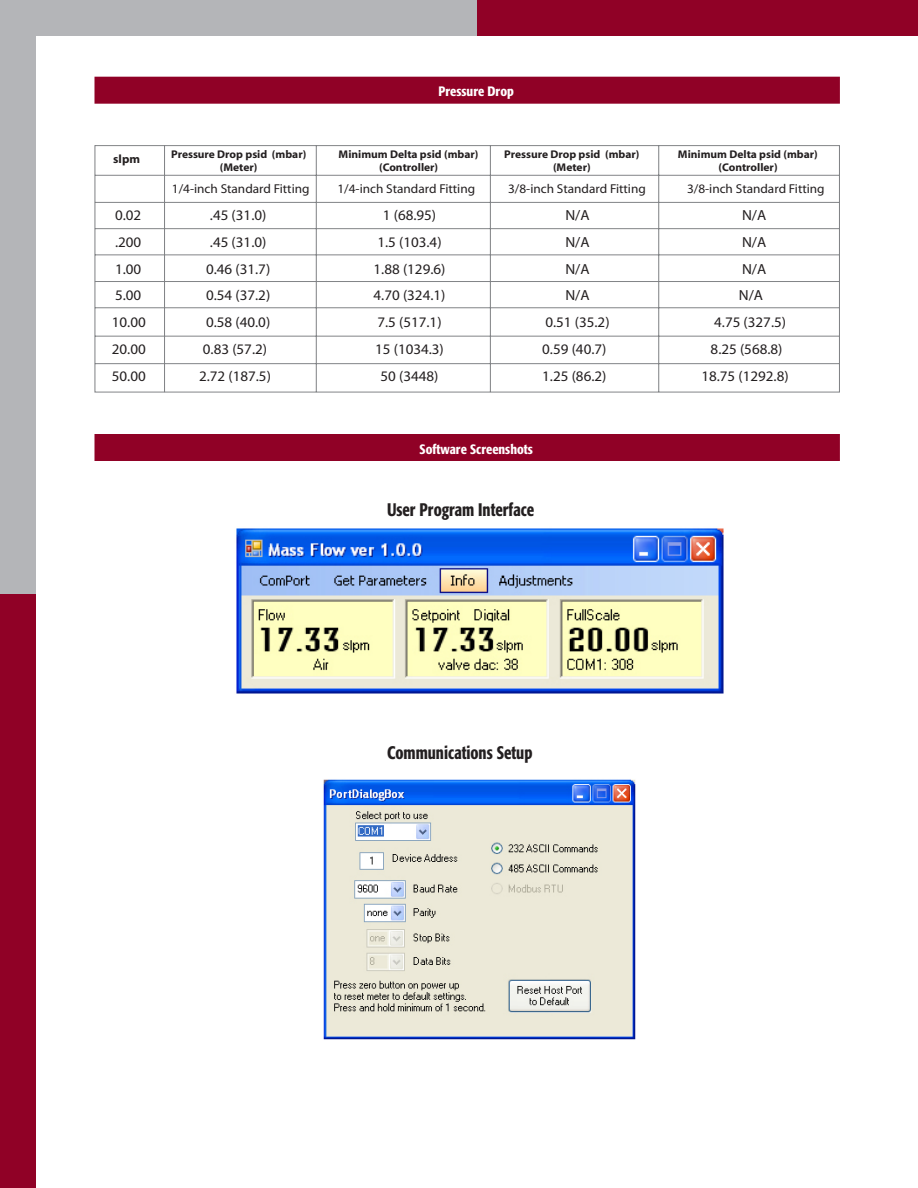
<style>
.page{position:relative;width:918px;height:1188px;background:#fff}
.page>*{position:absolute;margin:0;border:0;box-sizing:border-box;transform-origin:0 0}
._2a_-_Spec_Head{font:500 condensed 18px "Formata";color:#231f20;scale:.9 1}
.t1{font:14.55px/26.7px "Myriad";color:#231f20;text-align:center}
._1c_-_Box_Heads{font:500 condensed 13.5px "Formata";color:#fff}
.t2{font:12.9px "Myriad";color:#231f20}
.t3{font:700 12px "Myriad";color:#231f20}
.t4{font:700 11.25px/13.4px "Myriad";color:#231f20;text-align:center}
</style>
<div class="page">
<div style="left:0;top:0;width:36px;height:594px;background:#b4b5b8"></div>
<div style="left:0;top:594px;width:36px;height:594px;background:#900126"></div>
<div style="left:459px;top:0;width:459px;height:36px;background:#900126"></div>
<div style="left:0;top:0;width:477px;height:36px;background:#b4b5b8"></div>
<img style="left:323px;top:779px;width:313px;height:261px">
<img style="left:236px;top:528px;width:488px;height:166px">
<svg style="left:95px;top:145px;width:745px;height:248px"></svg>
<div style="left:95px;top:77px;width:744px;height:26px;background:#900126"></div>
<div style="left:94px;top:77px;width:746px;height:27px;border:2px solid #900126"></div>
<div style="left:95px;top:435px;width:744px;height:25px;background:#900126"></div>
<div style="left:94px;top:434px;width:746px;height:27px;border:2px solid #900126"></div>
<p class="t3" style="left:113px;top:153px;width:28px">slpm</p>
<p class="t1" style="left:112px;top:203px;width:35px;text-align:left">0.02 .200<br>1.00<br>5.00<br>10.00</p>
<p class="t4" style="left:171px;top:148px;width:137px">Pressure Drop psid (mbar) (Meter)</p>
<p class="_1c_-_Box_Heads" style="left:438px;top:83px;width:77px">Pressure Drop</p>
<p class="t4" style="left:339px;top:148px;width:141px">Minimum Delta psid (mbar) (Controller)</p>
<p class="t4" style="left:504px;top:148px;width:137px">Pressure Drop psid (mbar) (Meter)</p>
<p class="t4" style="left:678px;top:148px;width:141px">Minimum Delta psid (mbar) (Controller)</p>
<p class="t2" style="left:172px;top:182px;width:139px">1/4-inch Standard Fitting</p>
<p class="t2" style="left:337px;top:182px;width:139px">1/4-inch Standard Fitting</p>
<p class="t2" style="left:508px;top:182px;width:139px">3/8-inch Standard Fitting</p>
<p class="t2" style="left:687px;top:182px;width:139px">3/8-inch Standard Fitting</p>
<p class="t1" style="left:714px;top:203px;width:73px">N/A<br>N/A<br>N/A<br>N/A<br>4.75 (327.5)</p>
<p class="t1" style="left:374px;top:203px;width:73px">1 (68.95)<br>1.5 (103.4)<br>1.88 (129.6)<br>4.70 (324.1)<br>7.5 (517.1)</p>
<p class="t1" style="left:206px;top:203px;width:66px;text-align:left">.45 (31.0) .45 (31.0)<br>0.46 (31.7)<br>0.54 (37.2)<br>0.58 (40.0)</p>
<p class="t1" style="left:545px;top:203px;width:66px">N/A<br>N/A<br>N/A<br>N/A<br>0.51 (35.2)</p>
<p class="t1" style="left:112px;top:336px;width:35px">20.00</p>
<p class="t1" style="left:203px;top:336px;width:66px">0.83 (57.2)</p>
<p class="t1" style="left:375px;top:336px;width:70px">15 (1034.3)</p>
<p class="t1" style="left:112px;top:364px;width:35px">50.00</p>
<p class="t1" style="left:199px;top:364px;width:73px">2.72 (187.5)</p>
<p class="t1" style="left:381px;top:364px;width:59px">50 (3448)</p>
<p class="t1" style="left:542px;top:336px;width:66px">0.59 (40.7)</p>
<p class="t1" style="left:711px;top:336px;width:73px">8.25 (568.8)</p>
<p class="t1" style="left:542px;top:364px;width:66px">1.25 (86.2)</p>
<p class="t1" style="left:701px;top:364px;width:89px">18.75 (1292.8)</p>
<p class="_1c_-_Box_Heads" style="left:420px;top:441px;width:115px">Software Screenshots</p>
<p class="_2a_-_Spec_Head" style="left:387px;top:499px;width:165px">User Program Interface</p>
<p class="_2a_-_Spec_Head" style="left:387px;top:742px;width:163px">Communications Setup</p>
</div>
